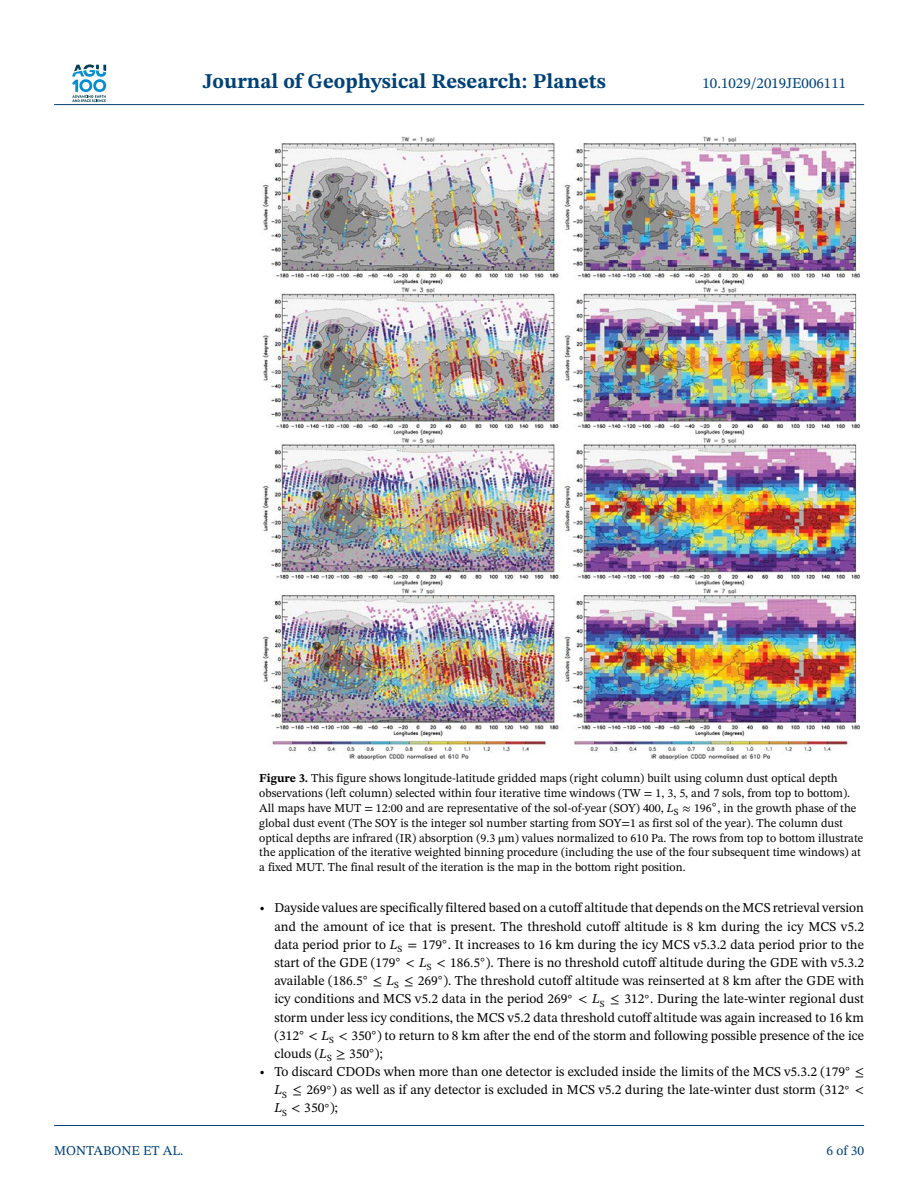
<style>
.page{position:relative;width:918px;height:1188px;background:#fff}
.page>*{position:absolute;margin:0;border:0;box-sizing:border-box;transform-origin:0 0}
.t1{font:700 21px "STIX Two Text";color:#004174}
.t2{font:15px "STIX Two Text";color:#004174}
.t3{font:13.5px/18.1px "STIX Two Text";color:#000;text-align:justify}
.t4{font:13.5px "STIX Two Text";color:#004174}
.t5{font:12px/15px "STIX Two Text";color:#000}
.s1{font-weight:700}
.s2{font-style:italic}
.s3{font-family:"STIX Math"}
.s4{font-family:"STIX Math";font-style:italic}
.s5{font-family:"STIX Math Calligraphy"}
</style>
<div class="page">
<svg style="left:72px;top:64px;width:34px;height:38px"></svg>
<hr style="left:54px;top:104px;width:810px;height:1px;background:#004174">
<img style="left:262px;top:136px;width:598px;height:625px">
<hr style="left:54px;top:1125px;width:810px;height:1px;background:#004174">
<h1 class="t1" style="left:203px;top:73px;width:405px">Journal of Geophysical Research: Planets</h1>
<p class="t2" style="left:703px;top:77px;width:145px">10.1029/2019JE006111</p>
<p class="t5" style="left:259px;top:771px;width:606px"><span class="s1">Figure 3.</span> This figure shows longitude-latitude gridded maps (right column) built using column dust optical depth observations (left column) selected within four iterative time windows (TW = 1, 3, 5, and 7 sols, from top to bottom).<br>All maps have MUT = 12:00 and are representative of the sol-of-year (SOY) 400, <span class="s2">L</span><sub>S</sub> <span class="s3">≈</span> 196<sup>◦</sup>, in the growth phase of the global dust event (The SOY is the integer sol number starting from SOY=1 as first sol of the year). The column dust optical depths are infrared (IR) absorption (9.3 <span class="s3">μ</span>m) values normalized to 610 Pa. The rows from top to bottom illustrate the application of the iterative weighted binning procedure (including the use of the four subsequent time windows) at a fixed MUT. The final result of the iteration is the map in the bottom right position.</p>
<p class="t3" style="left:274px;top:900px;width:591px;text-indent:-15px">• Dayside values are specifically filtered based on a cutoff altitude that depends on the MCS retrieval version and the amount of ice that is present. The threshold cutoff altitude is 8 km during the icy MCS v5.2 data period prior to <span class="s2">L</span><sub>S</sub> <span class="s3">=</span> 179<sup>◦</sup>. It increases to 16 km during the icy MCS v5.3.2 data period prior to the start of the GDE (179<sup>◦</sup> <span class="s4">&lt;</span> <span class="s2">L</span><sub>S</sub> <span class="s4">&lt;</span> 186<span class="s4">.</span>5<sup>◦</sup>). There is no threshold cutoff altitude during the GDE with v5.3.2 available (186<span class="s4">.</span>5<sup>◦</sup> <span class="s5">≤</span> <span class="s2">L</span><sub>S</sub> <span class="s5">≤</span> 269<sup>◦</sup>). The threshold cutoff altitude was reinserted at 8 km after the GDE with icy conditions and MCS v5.2 data in the period 269<sup>◦</sup> <span class="s4">&lt;</span> <span class="s2">L</span><sub>S</sub> <span class="s5">≤</span> 312<sup>◦</sup>. During the late-winter regional dust storm under less icy conditions, the MCS v5.2 data threshold cutoff altitude was again increased to 16 km (312<sup>◦</sup> <span class="s4">&lt;</span> <span class="s2">L</span><sub>S</sub> <span class="s4">&lt;</span> 350<sup>◦</sup>) to return to 8 km after the end of the storm and following possible presence of the ice clouds (<span class="s2">L</span><sub>S</sub> <span class="s5">≥</span> 350<sup>◦</sup>);</p>
<p class="t3" style="left:274px;top:1064px;width:591px;text-indent:-15px">• To discard CDODs when more than one detector is excluded inside the limits of the MCS v5.3.2 (179<sup>◦</sup> <span class="s5">≤ </span><span class="s2">L</span><sub>S</sub> <span class="s5">≤</span> 269<sup>◦</sup>) as well as if any detector is excluded in MCS v5.2 during the late-winter dust storm (312<sup>◦</sup> <span class="s4">&lt; </span><span class="s2">L</span><sub>S</sub> <span class="s4">&lt;</span> 350<sup>◦</sup>);</p>
<p class="t4" style="left:54px;top:1145px;width:131px">MONTABONE ET AL.</p>
<p class="t4" style="left:827px;top:1145px;width:39px">6 of 30</p>
</div>
